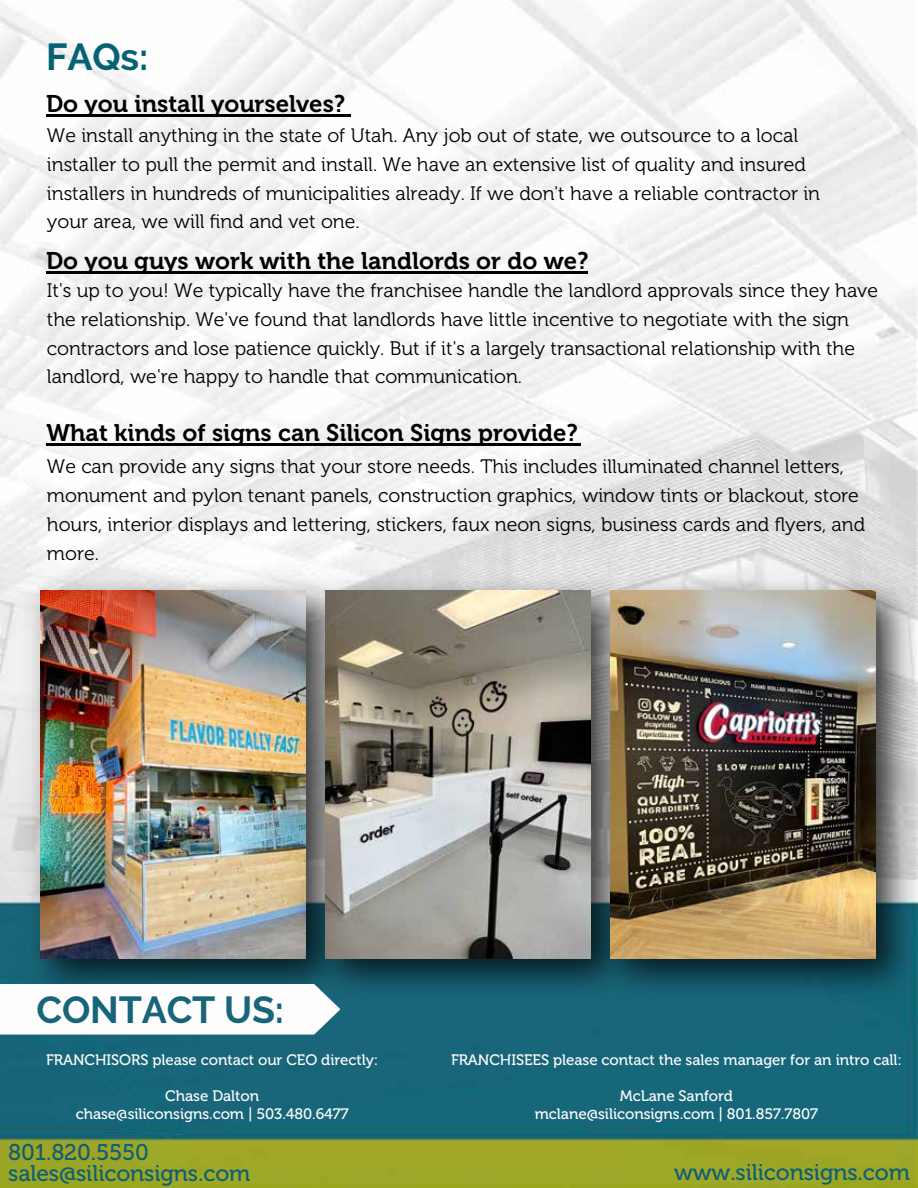
<style>
.page{position:relative;width:918px;height:1188px;background:#fff}
.page>*{position:absolute;margin:0;border:0;box-sizing:border-box;transform-origin:0 0}
.t1{font:700 37.5px "Raleway";letter-spacing:-.005em;color:#186579}
.t2{font:700 37.5px "Raleway";color:#076174}
.t3{font:24px "Museo 700";color:#000}
.t4{font:22.65px/21.1px "Museo 500";letter-spacing:-.005em;color:#0e5f73}
.t5{font:19.5px/28.7px "Museo 300";color:#000}
.t6{font:15.15px/18.1px "Museo 500";letter-spacing:-.005em;color:#fdfdfd;text-align:center}
</style>
<div class="page">
<img style="left:0;top:0;width:918px;height:1188px">
<hr style="left:46px;top:114px;width:304px;height:3px;background:#000">
<hr style="left:46px;top:271px;width:542px;height:3px;background:#000">
<hr style="left:46px;top:444px;width:535px;height:2px;background:#000">
<img style="left:14px;top:563px;width:346px;height:450px">
<img style="left:41px;top:591px;width:258px;height:367px">
<img style="left:299px;top:562px;width:285px;height:450px">
<img style="left:326px;top:591px;width:258px;height:367px">
<img style="left:584px;top:562px;width:334px;height:450px">
<img style="left:611px;top:591px;width:264px;height:367px">
<svg style="left:0;top:984px;width:340px;height:51px"></svg>
<h1 class="t2" style="left:46px;top:35px;width:104px">FAQs:</h1>
<p class="t3" style="left:46px;top:90px;width:301px">Do you install yourselves?</p>
<p class="t5" style="left:47px;top:122px;width:775px">We install anything in the state of Utah. Any job out of state, we outsource to a local installer to pull the permit and install. We have an extensive list of quality and insured installers in hundreds of municipalities already. If we don't have a reliable contractor in your area, we will find and vet one.</p>
<p class="t3" style="left:46px;top:247px;width:544px">Do you guys work with the landlords or do we?</p>
<p class="t5" style="left:47px;top:276px;width:833px">It's up to you! We typically have the franchisee handle the landlord approvals since they have the relationship. We've found that landlords have little incentive to negotiate with the sign contractors and lose patience quickly. But if it's a largely transactional relationship with the landlord, we're happy to handle that communication.</p>
<p class="t3" style="left:47px;top:419px;width:533px">What kinds of signs can Silicon Signs provide?</p>
<p class="t5" style="left:47px;top:453px;width:820px">We can provide any signs that your store needs. This includes illuminated channel letters, monument and pylon tenant panels, construction graphics, window tints or blackout, store hours, interior displays and lettering, stickers, faux neon signs, business cards and flyers, and more.</p>
<h1 class="t1" style="left:37px;top:989px;width:249px">CONTACT US:</h1>
<p class="t6" style="left:46px;top:1051px;width:334px">FRANCHISORS please contact our CEO directly:</p>
<p class="t6" style="left:76px;top:1087px;width:274px">Chase Dalton<br>chase@siliconsigns.com | 503.480.6477</p>
<p class="t4" style="left:8px;top:1142px;width:244px">801.820.5550 sales@siliconsigns.com</p>
<p class="t6" style="left:451px;top:1051px;width:452px">FRANCHISEES please contact the sales manager for an intro call:</p>
<p class="t6" style="left:535px;top:1087px;width:285px">McLane Sanford mclane@siliconsigns.com | 801.857.7807</p>
<p class="t4" style="left:674px;top:1162px;width:237px">www.siliconsigns.com</p>
</div>
